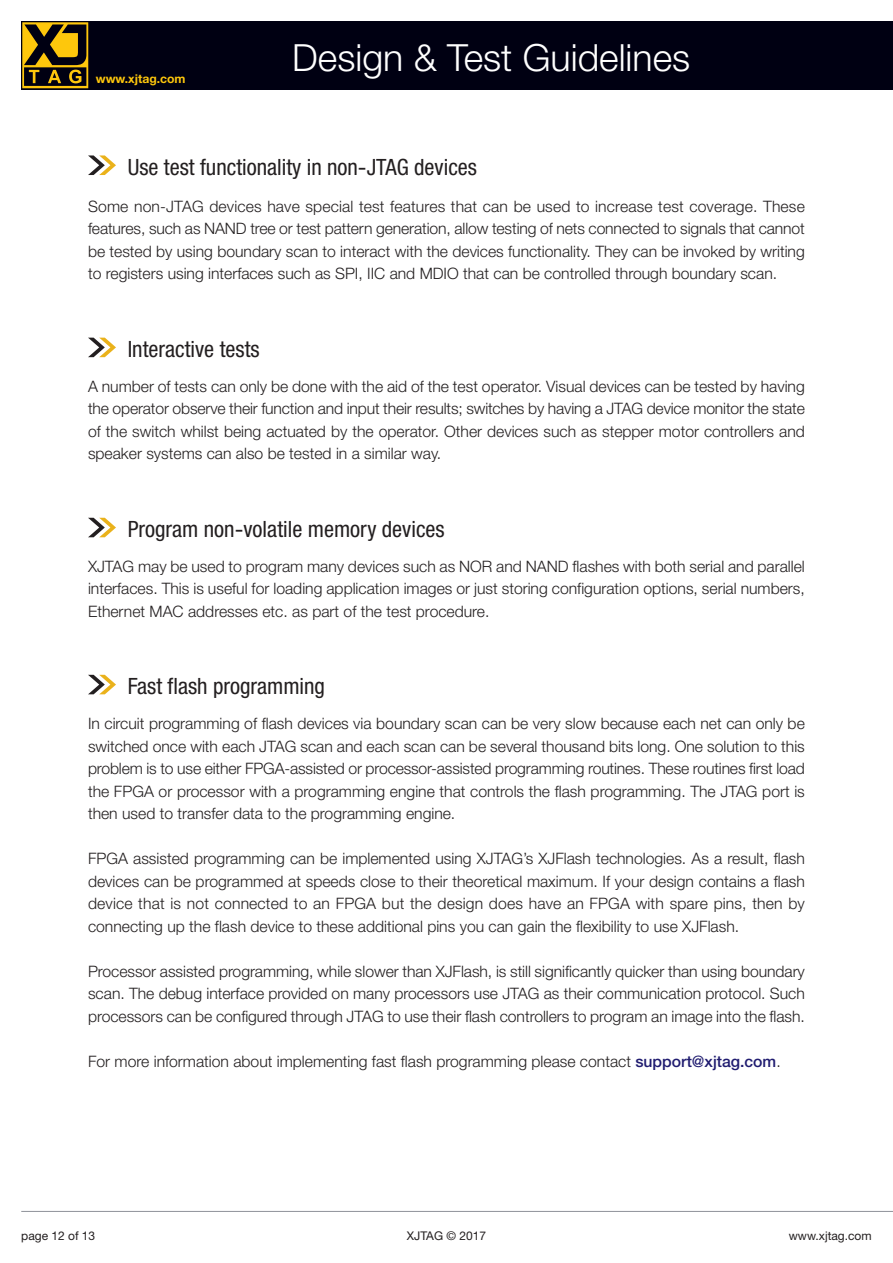
<style>
.page{position:relative;width:893px;height:1263px;background:#fff}
.page>*{position:absolute;margin:0;border:0;box-sizing:border-box;transform-origin:0 0}
.t1{font:300 37.5px "Helvetica Neue LT";color:#fff}
.t2{font:condensed 22.5px "Helvetica Neue";color:#231f20}
.t3{font:300 15.75px/22.5px "Helvetica Neue LT";color:#231f20;text-align:justify}
.t4{font:700 12.15px "Helvetica Neue LT";color:#fec70c}
.t5{font:12px "Helvetica Neue LT";color:#231f20}
.s1{font-family:"Helvetica Neue LT";font-stretch:normal}
.s2{font-family:"Helvetica Neue";font-weight:500;color:#201c70}
</style>
<div class="page">
<div style="left:21px;top:21px;width:872px;height:68px;background:#000012"></div>
<svg style="left:22px;top:22px;width:66px;height:66px"></svg>
<hr style="left:21px;top:1211px;width:872px;height:1px;background:#8f9299">
<svg style="left:88px;top:155px;width:28px;height:20px"></svg>
<svg style="left:88px;top:338px;width:28px;height:19px"></svg>
<svg style="left:88px;top:518px;width:28px;height:19px"></svg>
<svg style="left:88px;top:675px;width:28px;height:19px"></svg>
<p class="t4" style="left:96px;top:72px;width:91px">www.xjtag.com</p>
<h1 class="t1" style="left:292px;top:35px;width:399px">Design &amp; Test Guidelines</h1>
<h2 class="t2" style="left:128px;top:154px;width:351px">Use test functionality in non<span class="s1">-</span>JTAG devices</h2>
<p class="t3" style="left:88px;top:194px;width:718px">Some non-JTAG devices have special test features that can be used to increase test coverage. These features, such as NAND tree or test pattern generation, allow testing of nets connected to signals that cannot be tested by using boundary scan to interact with the devices functionality. They can be invoked by writing to registers using interfaces such as SPI, IIC and MDIO that can be controlled through boundary scan.</p>
<h2 class="t2" style="left:128px;top:336px;width:133px">Interactive tests</h2>
<p class="t3" style="left:88px;top:374px;width:718px">A number of tests can only be done with the aid of the test operator. Visual devices can be tested by having the operator observe their function and input their results; switches by having a JTAG device monitor the state of the switch whilst being actuated by the operator. Other devices such as stepper motor controllers and speaker systems can also be tested in a similar way.</p>
<h2 class="t2" style="left:128px;top:516px;width:319px">Program non<span class="s1">-</span>volatile memory devices</h2>
<p class="t3" style="left:88px;top:554px;width:718px">XJTAG may be used to program many devices such as NOR and NAND flashes with both serial and parallel interfaces. This is useful for loading application images or just storing configuration options, serial numbers, Ethernet MAC addresses etc. as part of the test procedure.</p>
<h2 class="t2" style="left:128px;top:673px;width:199px">Fast flash programming</h2>
<p class="t3" style="left:88px;top:712px;width:718px">In circuit programming of flash devices via boundary scan can be very slow because each net can only be switched once with each JTAG scan and each scan can be several thousand bits long. One solution to this problem is to use either FPGA-assisted or processor-assisted programming routines. These routines first load the FPGA or processor with a programming engine that controls the flash programming. The JTAG port is then used to transfer data to the programming engine.</p>
<p class="t3" style="left:88px;top:847px;width:718px">FPGA assisted programming can be implemented using XJTAG’s XJFlash technologies. As a result, flash devices can be programmed at speeds close to their theoretical maximum. If your design contains a flash device that is not connected to an FPGA but the design does have an FPGA with spare pins, then by connecting up the flash device to these additional pins you can gain the flexibility to use XJFlash.</p>
<p class="t3" style="left:88px;top:959px;width:718px">Processor assisted programming, while slower than XJFlash, is still significantly quicker than using boundary scan. The debug interface provided on many processors use JTAG as their communication protocol. Such processors can be configured through JTAG to use their flash controllers to program an image into the flash.</p>
<p class="t3" style="left:88px;top:1049px;width:694px">For more information about implementing fast flash programming please contact <span class="s2">support@xjtag.com</span>.</p>
<p class="t5" style="left:21px;top:1229px;width:76px">page 12 of 13</p>
<p class="t5" style="left:407px;top:1229px;width:81px">XJTAG © 2017</p>
<p class="t5" style="left:789px;top:1229px;width:84px">www.xjtag.com</p>
</div>
